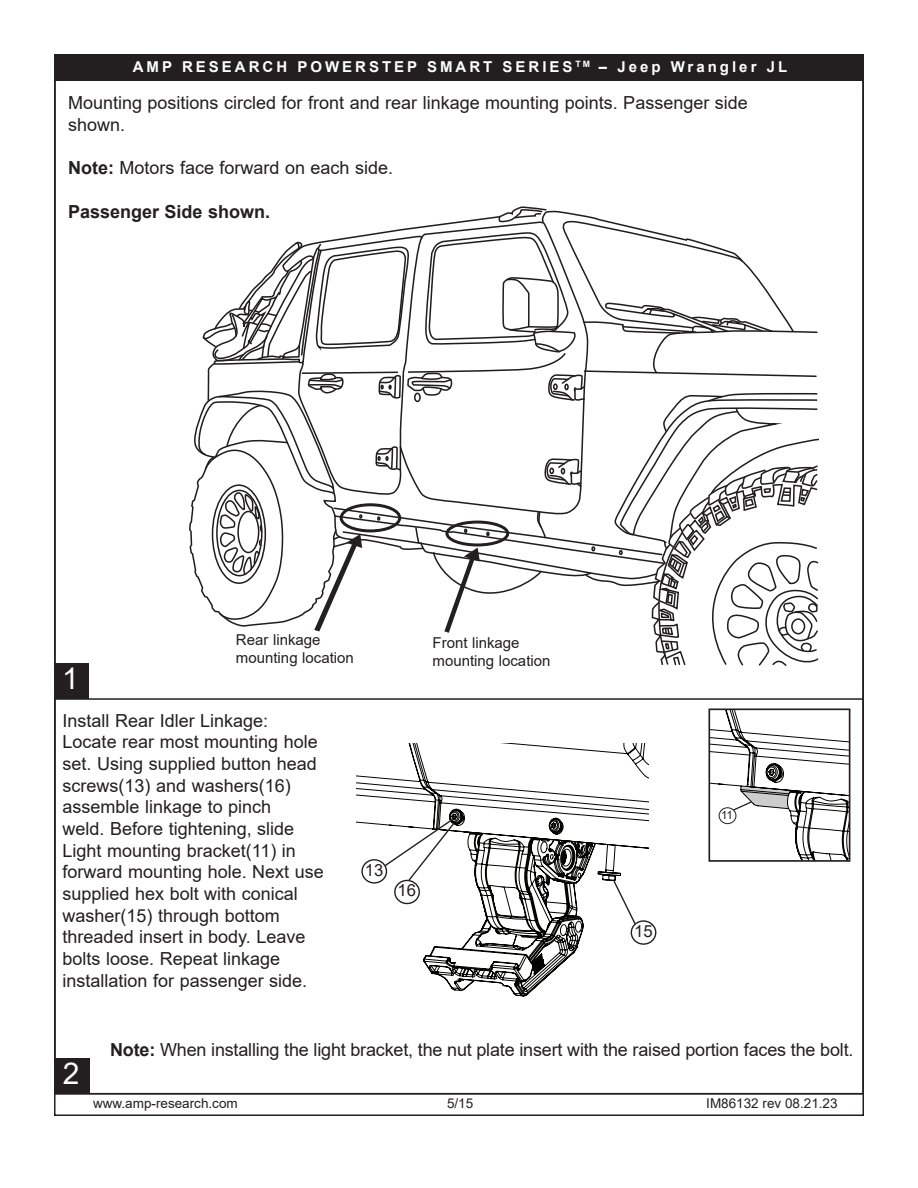
<style>
.page{position:relative;width:918px;height:1188px;background:#fff}
.page>*{position:absolute;margin:0;border:0;box-sizing:border-box;transform-origin:0 0}
.t1{font:30px "Arial";color:#fff}
.t2{font:18px/21.8px "Arial";color:#231f20}
.t3{font:700 18px "Arial";color:#231f20}
.t4{font:16.8px "Arial";color:#231f20}
.t5{font:15px/18px "Arial";color:#231f20}
.t6{font:700 15px "Arial";letter-spacing:.2em;color:#fff}
.t7{font:13.5px "Arial";color:#231f20}
.t8{font:11.55px "Arial";color:#231f20}
.s1{font-weight:700}
</style>
<div class="page">
<div style="left:54px;top:55px;width:809px;height:26px;background:#231f20"></div>
<hr style="left:55px;top:698px;width:809px;height:2px;background:#231f20">
<svg style="left:423px;top:946px;width:156px;height:51px"></svg>
<svg style="left:356px;top:743px;width:301px;height:203px"></svg>
<svg style="left:709px;top:709px;width:141px;height:152px"></svg>
<div style="left:56px;top:1058px;width:34px;height:36px;background:#231f20"></div>
<svg style="left:189px;top:206px;width:630px;height:460px"></svg>
<div style="left:55px;top:663px;width:34px;height:36px;background:#231f20"></div>
<p class="t6" style="left:133px;top:56px;width:656px">AMP RESEARCH POWERSTEP SMART SERIES <sup>TM</sup> – Jeep Wrangler JL</p>
<p class="t2" style="left:68px;top:92px;width:681px">Mounting positions circled for front and rear linkage mounting points. Passenger side shown.</p>
<p class="t2" style="left:68px;top:157px;width:327px"><span class="s1">Note:</span> Motors face forward on each side.</p>
<p class="t3" style="left:68px;top:199px;width:204px">Passenger Side shown.</p>
<h1 class="t1" style="left:62px;top:658px;width:18px">1</h1>
<p class="t5" style="left:236px;top:631px;width:119px">Rear linkage mounting location</p>
<p class="t5" style="left:433px;top:634px;width:119px">Front linkage mounting location</p>
<p class="t2" style="left:63px;top:709px;width:263px">Install Rear Idler Linkage:<br>Locate rear most mounting hole set. Using supplied button head screws(13) and washers(16) assemble linkage to pinch<br>weld. Before tightening, slide<br>Light mounting bracket(11) in forward mounting hole. Next use supplied hex bolt with conical washer(15) through bottom threaded insert in body. Leave bolts loose. Repeat linkage installation for passenger side.</p>
<p class="t4" style="left:365px;top:858px;width:20px">13</p>
<p class="t4" style="left:398px;top:879px;width:20px">16</p>
<p class="t4" style="left:634px;top:920px;width:20px">15</p>
<p class="t8" style="left:721px;top:807px;width:13px">11</p>
<h1 class="t1" style="left:63px;top:1052px;width:18px">2</h1>
<p class="t2" style="left:110px;top:1039px;width:745px"><span class="s1">Note:</span> When installing the light bracket, the nut plate insert with the raised portion faces the bolt.</p>
<p class="t7" style="left:93px;top:1094px;width:146px">www.amp-research.com</p>
<p class="t7" style="left:447px;top:1094px;width:28px">5/15</p>
<p class="t7" style="left:706px;top:1094px;width:133px">IM86132 rev 08.21.23</p>
</div>
